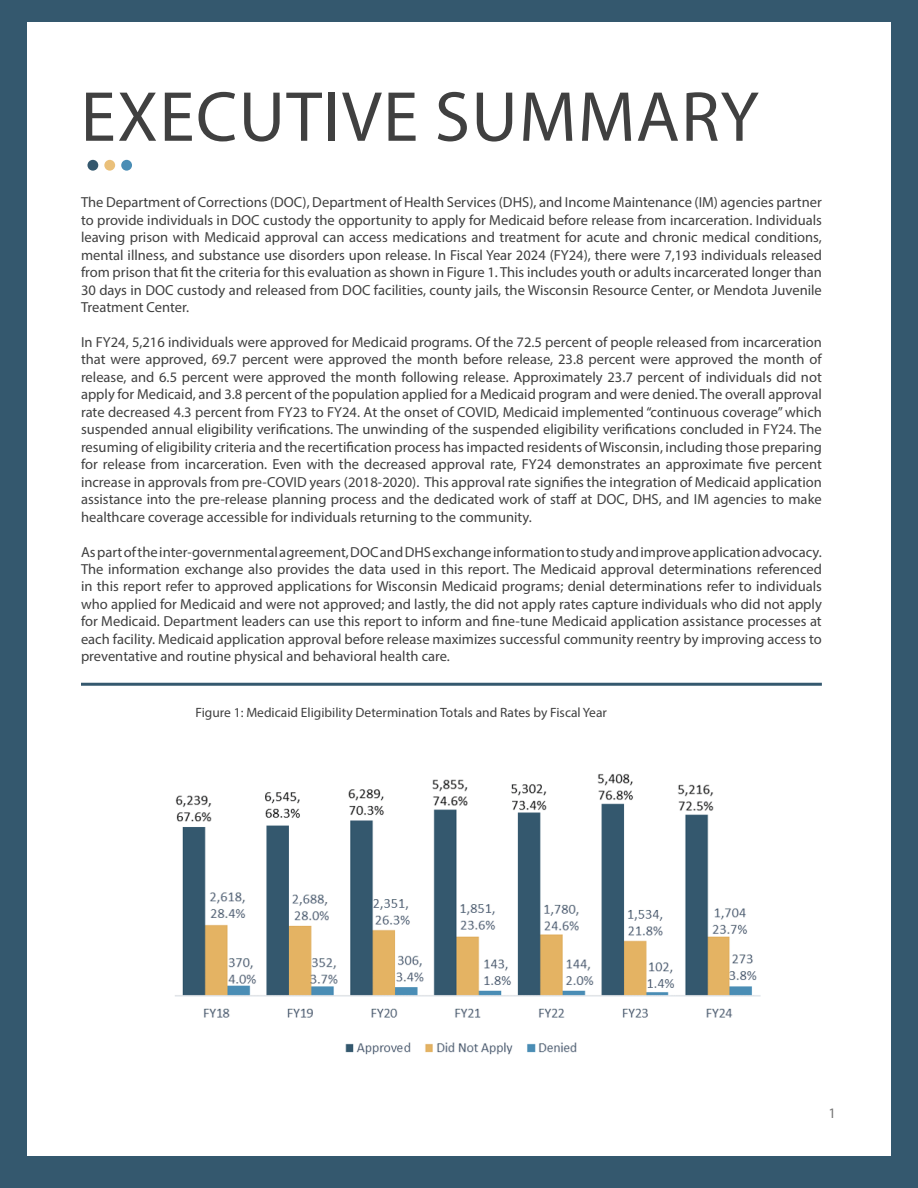
<style>
.page{position:relative;width:918px;height:1188px;background:#34586e}
.page>*{position:absolute;margin:0;border:0;box-sizing:border-box;transform-origin:0 0}
.t1{font:71.4px "Myriad Pro";letter-spacing:.02em;color:#404040}
.t2{font:14.55px/17.4px "Myriad Pro";color:#404040;text-align:justify}
.t3{font:14.55px "Myriad Pro";color:#777}
.t4{font:13.5px "Myriad Pro";color:#404040}
</style>
<div class="page">
<div style="left:27px;top:22px;width:864px;height:1134px;background:#fff"></div>
<div style="left:87px;top:160px;width:11px;height:11px;background:#34586e;border-radius:50%"></div>
<div style="left:104px;top:160px;width:11px;height:11px;background:#eac07a;border-radius:50%"></div>
<div style="left:121px;top:160px;width:11px;height:11px;background:#4a8db5;border-radius:50%"></div>
<hr style="left:81px;top:683px;width:741px;height:3px;background:#34586e">
<img style="left:175px;top:774px;width:586px;height:281px">
<p class="t1" style="left:81px;top:73px;width:680px">EXECUTIVE SUMMARY</p>
<p class="t2" style="left:81px;top:194px;width:742px">The Department of Corrections (DOC), Department of Health Services (DHS), and Income Maintenance (IM) agencies partner to provide individuals in DOC custody the opportunity to apply for Medicaid before release from incarceration. Individuals leaving prison with Medicaid approval can access medications and treatment for acute and chronic medical conditions, mental illness, and substance use disorders upon release. In Fiscal Year 2024 (FY24), there were 7,193 individuals released from prison that fit the criteria for this evaluation as shown in Figure 1. This includes youth or adults incarcerated longer than 30 days in DOC custody and released from DOC facilities, county jails, the Wisconsin Resource Center, or Mendota Juvenile Treatment Center.</p>
<p class="t2" style="left:81px;top:333px;width:742px">In FY24, 5,216 individuals were approved for Medicaid programs. Of the 72.5 percent of people released from incarceration that were approved, 69.7 percent were approved the month before release, 23.8 percent were approved the month of release, and 6.5 percent were approved the month following release. Approximately 23.7 percent of individuals did not apply for Medicaid, and 3.8 percent of the population applied for a Medicaid program and were denied. The overall approval rate decreased 4.3 percent from FY23 to FY24. At the onset of COVID, Medicaid implemented “continuous coverage” which suspended annual eligibility verifications. The unwinding of the suspended eligibility verifications concluded in FY24. The resuming of eligibility criteria and the recertification process has impacted residents of Wisconsin, including those preparing for release from incarceration. Even with the decreased approval rate, FY24 demonstrates an approximate five percent increase in approvals from pre-COVID years (2018-2020). This approval rate signifies the integration of Medicaid application assistance into the pre-release planning process and the dedicated work of staff at DOC, DHS, and IM agencies to make healthcare coverage accessible for individuals returning to the community.</p>
<p class="t2" style="left:81px;top:543px;width:742px">As part of the inter-governmental agreement, DOC and DHS exchange information to study and improve application advocacy.<br>The information exchange also provides the data used in this report. The Medicaid approval determinations referenced in this report refer to approved applications for Wisconsin Medicaid programs; denial determinations refer to individuals who applied for Medicaid and were not approved; and lastly, the did not apply rates capture individuals who did not apply for Medicaid. Department leaders can use this report to inform and fine-tune Medicaid application assistance processes at each facility. Medicaid application approval before release maximizes successful community reentry by improving access to preventative and routine physical and behavioral health care.</p>
<p class="t4" style="left:195px;top:704px;width:413px">Figure 1: Medicaid Eligibility Determination Totals and Rates by Fiscal Year</p>
<p class="t3" style="left:828px;top:1104px;width:9px">1</p>
</div>
